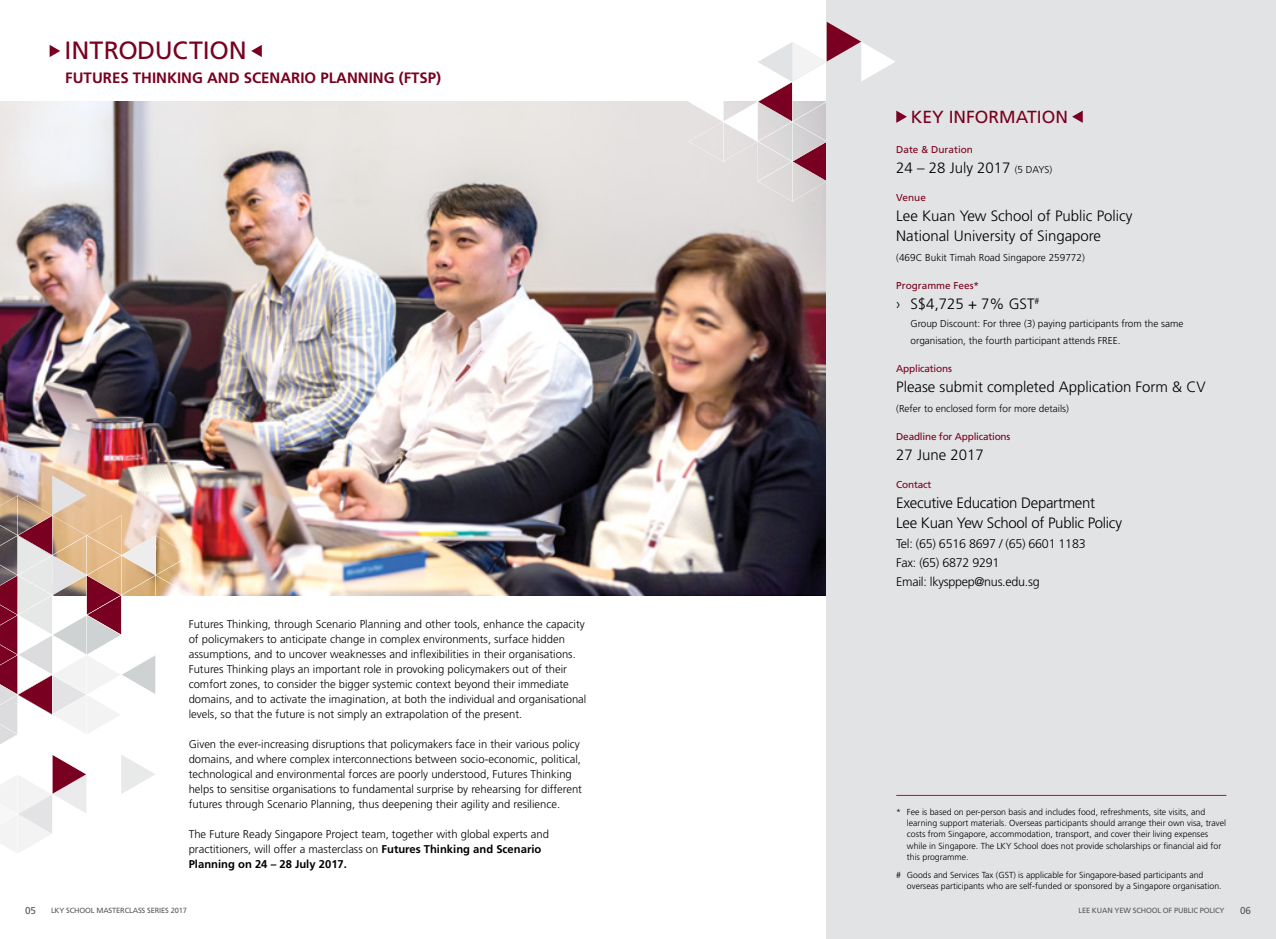
<style>
.page{position:relative;width:1276px;height:939px;background:#fff}
.page>*{position:absolute;margin:0;border:0;box-sizing:border-box;transform-origin:0 0}
.t1{font:25px "Frutiger";letter-spacing:-.01em;color:#790020}
.t2{font:17.5px "Frutiger";color:#790020}
.t3{font:300 15px/20px "Frutiger";color:#000}
.t4{font:300 15px/20px "Frutiger";letter-spacing:-.02em;color:#000}
.t5{font:700 15px "Frutiger";color:#790020}
.t6{font:300 12.5px/18.8px "Frutiger";letter-spacing:-.02em;color:#000}
.t7{font:300 11.25px/15px "Frutiger";color:#000}
.t8{font:300 10px/17.5px "Frutiger";color:#000}
.t9{font:10px "Frutiger";letter-spacing:-.02em;color:#790020}
.t10{font:10px "Frutiger";color:#790020}
.t11{font:10px "Frutiger";color:#58595b}
.t12{font:300 8.75px/11.2px "Frutiger";color:#000}
.t13{font:7.5px "Frutiger";letter-spacing:-.02em;color:#58595b}
.s1{font-weight:700}
.s2{font-size:10px}
</style>
<div class="page">
<img style="left:0;top:102px;width:826px;height:493px">
<svg style="left:0;top:475px;width:225px;height:269px"></svg>
<svg style="left:0;top:755px;width:155px;height:98px"></svg>
<div style="left:826px;top:0;width:450px;height:939px;background:#e2e3e4"></div>
<hr style="left:896px;top:795px;width:330px;height:1px;background:#790020">
<svg style="left:251px;top:45px;width:11px;height:12px"></svg>
<svg style="left:50px;top:45px;width:10px;height:12px"></svg>
<svg style="left:1072px;top:111px;width:10px;height:12px"></svg>
<svg style="left:688px;top:22px;width:219px;height:180px"></svg>
<h1 class="t1" style="left:65px;top:36px;width:184px">INTRODUCTION</h1>
<h3 class="t5" style="left:65px;top:69px;width:377px">FUTURES THINKING AND SCENARIO PLANNING (FTSP)</h3>
<p class="t11" style="left:25px;top:905px;width:12px">05</p>
<p class="t7" style="left:189px;top:617px;width:399px">Futures Thinking, through Scenario Planning and other tools, enhance the capacity of policymakers to anticipate change in complex environments, surface hidden assumptions, and to uncover weaknesses and inflexibilities in their organisations.<br>Futures Thinking plays an important role in provoking policymakers out of their comfort zones, to consider the bigger systemic context beyond their immediate domains, and to activate the imagination, at both the individual and organisational levels, so that the future is not simply an extrapolation of the present.</p>
<p class="t7" style="left:189px;top:737px;width:395px">Given the ever-increasing disruptions that policymakers face in their various policy domains, and where complex interconnections between socio-economic, political, technological and environmental forces are poorly understood, Futures Thinking helps to sensitise organisations to fundamental surprise by rehearsing for different futures through Scenario Planning, thus deepening their agility and resilience.</p>
<p class="t7" style="left:189px;top:827px;width:362px">The Future Ready Singapore Project team, together with global experts and practitioners, will offer a masterclass on <span class="s1">Futures Thinking and Scenario<br>Planning on 24 – 28 July 2017.</span></p>
<p class="t13" style="left:51px;top:906px;width:137px">LKY SCHOOL MASTERCLASS SERIES 2017</p>
<h2 class="t2" style="left:910px;top:107px;width:159px">KEY INFORMATION</h2>
<p class="t10" style="left:896px;top:144px;width:78px">Date &amp; Duration</p>
<h3 class="t3" style="left:896px;top:159px;width:157px">24 – 28 July 2017 <span class="s2">(5 DAYS)</span></h3>
<p class="t9" style="left:896px;top:192px;width:31px">Venue</p>
<h3 class="t3" style="left:896px;top:206px;width:238px">Lee Kuan Yew School of Public Policy<br>National University of Singapore</h3>
<p class="t8" style="left:896px;top:249px;width:190px">(469C Bukit Timah Road Singapore 259772)</p>
<p class="t10" style="left:896px;top:280px;width:84px">Programme Fees*</p>
<h3 class="t3" style="left:896px;top:294px;width:145px">› S$4,725 + 7% GST<sup>#</sup></h3>
<p class="t8" style="left:910px;top:315px;width:274px">Group Discount: For three (3) paying participants from the same organisation, the fourth participant attends FREE.</p>
<p class="t9" style="left:896px;top:363px;width:57px">Applications</p>
<h3 class="t3" style="left:896px;top:377px;width:311px">Please submit completed Application Form &amp; CV</h3>
<p class="t8" style="left:896px;top:400px;width:174px">(Refer to enclosed form for more details)</p>
<p class="t9" style="left:896px;top:431px;width:116px">Deadline for Applications</p>
<h3 class="t3" style="left:896px;top:445px;width:89px">27 June 2017</h3>
<p class="t9" style="left:896px;top:479px;width:36px">Contact</p>
<h3 class="t4" style="left:896px;top:493px;width:227px">Executive Education Department<br>Lee Kuan Yew School of Public Policy</h3>
<p class="t6" style="left:896px;top:535px;width:191px">Tel: (65) 6516 8697 / (65) 6601 1183<br>Fax: (65) 6872 9291<br>Email: lkysppep@nus.edu.sg</p>
<p class="t12" style="left:907px;top:806px;width:321px;text-indent:-11px">* Fee is based on per-person basis and includes food, refreshments, site visits, and learning support materials. Overseas participants should arrange their own visa, travel costs from Singapore, accommodation, transport, and cover their living expenses while in Singapore. The LKY School does not provide scholarships or financial aid for this programme.</p>
<p class="t12" style="left:907px;top:870px;width:316px;text-indent:-11px"># Goods and Services Tax (GST) is applicable for Singapore-based participants and overseas participants who are self-funded or sponsored by a Singapore organisation.</p>
<p class="t13" style="left:1078px;top:906px;width:148px">LEE KUAN YEW SCHOOL OF PUBLIC POLICY</p>
<p class="t11" style="left:1240px;top:905px;width:12px">06</p>
</div>
